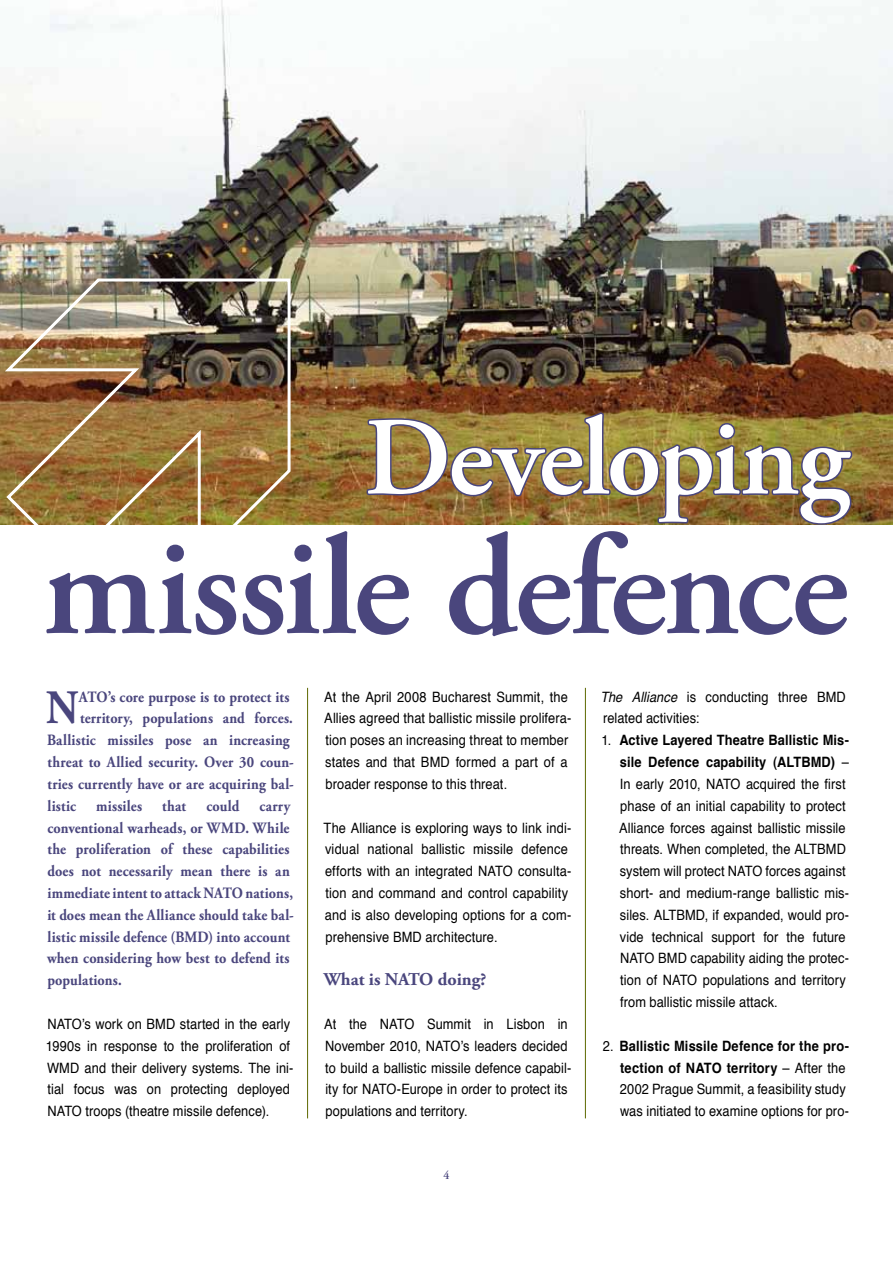
<style>
.page{position:relative;width:893px;height:1263px;background:#fff}
.page>*{position:absolute;margin:0;border:0;box-sizing:border-box;transform-origin:0 0}
.t1{font:600 142.2px "Adobe Garamond Pro";letter-spacing:-.02em;color:#4a467d}
.t2{font:600 111px "Adobe Garamond Pro";letter-spacing:-.025em;color:#fff}
.t3{font:700 47.85px "Adobe Garamond Pro";color:#4a467d;scale:.9 1}
.t4{font:700 18px "Adobe Garamond Pro";color:#4a467d}
.t5{font:700 15.75px/21.8px "Adobe Garamond Pro";letter-spacing:.01em;color:#4a467d;scale:.9 1}
.t6{font:14.25px/21.8px "Helvetica";letter-spacing:.01em;color:#000;scale:.9 1}
.t7{font:600 12px "Adobe Garamond Pro";color:#4a467d}
.s1{font-style:italic}
.s2{font-weight:700}
</style>
<div class="page">
<img style="left:0;top:0;width:893px;height:524px">
<img style="left:1px;top:277px;width:292px;height:248px">
<img style="left:365px;top:411px;width:489px;height:114px">
<hr style="left:307px;top:688px;width:1px;height:430px;background:#5d6800">
<hr style="left:585px;top:688px;width:1px;height:430px;background:#5d6800">
<h2 class="t2" style="left:364px;top:394px;width:487px">Developing</h2>
<h1 class="t1" style="left:43px;top:506px;width:808px">missile defence</h1>
<h3 class="t3" style="left:46px;top:680px;width:37px">N</h3>
<p class="t5" style="left:79px;top:686px;width:236px">ATO’s core purpose is to protect its</p>
<p class="t5" style="left:80px;top:708px;width:238px">territory, populations and forces.</p>
<p class="t5" style="left:47px;top:730px;width:271px">Ballistic missiles pose an increasing</p>
<p class="t5" style="left:47px;top:751px;width:275px">threat to Allied security. Over 30 coun-</p>
<p class="t5" style="left:47px;top:773px;width:275px">tries currently have or are acquiring bal-</p>
<p class="t5" style="left:47px;top:795px;width:33px">listic</p>
<p class="t5" style="left:96px;top:795px;width:53px">missiles</p>
<p class="t5" style="left:162px;top:795px;width:28px">that</p>
<p class="t5" style="left:206px;top:795px;width:38px">could</p>
<p class="t5" style="left:47px;top:795px;width:276px;text-indent:212px">carry conventional warheads, or WMD. While the proliferation of these capabilities does not necessarily mean there is an immediate intent to attack NATO nations, it does mean the Alliance should take bal&shy;listic missile defence (BMD) into account when considering how best to defend its populations.</p>
<p class="t6" style="left:46px;top:1013px;width:277px">NATO’s work on BMD started in the early 1990s in response to the proliferation of WMD and their delivery systems. The ini&shy;tial focus was on protecting deployed NATO troops (theatre missile defence).</p>
<p class="t6" style="left:324px;top:686px;width:276px">At the April 2008 Bucharest Summit, the Allies agreed that ballistic missile prolifera&shy;tion poses an increasing threat to member states and that BMD formed a part of a broader response to this threat.</p>
<p class="t6" style="left:324px;top:817px;width:277px">The Alliance is exploring ways to link indi&shy;vidual national ballistic missile defence efforts with an integrated NATO consulta&shy;tion and command and control capability and is also developing options for a com&shy;prehensive BMD architecture.</p>
<p class="t4" style="left:324px;top:969px;width:164px">What is NATO doing?</p>
<p class="t6" style="left:324px;top:1013px;width:276px">At the NATO Summit in Lisbon in November 2010, NATO’s leaders decided to build a ballistic missile defence capabil&shy;ity for NATO-Europe in order to protect its populations and territory.</p>
<p class="t7" style="left:443px;top:1168px;width:8px">4</p>
<p class="t6" style="left:600px;top:686px;width:274px"><span class="s1">The Alliance</span> is conducting three BMD related activities:</p>
<p class="t6" style="left:619px;top:730px;width:257px;text-indent:-18px">1. <span class="s2">Active Layered Theatre Ballistic Mis&shy;sile Defence capability (ALTBMD)</span> – In early 2010, NATO acquired the first phase of an initial capability to protect Alliance forces against ballistic missile threats. When completed, the ALTBMD system will protect NATO forces against short- and medium-range ballistic mis&shy;siles. ALTBMD, if expanded, would pro&shy;vide technical support for the future NATO BMD capability aiding the protec&shy;tion of NATO populations and territory from ballistic missile attack.</p>
<p class="t6" style="left:620px;top:1035px;width:256px;text-indent:-17px">2. <span class="s2">Ballistic Missile Defence for the pro&shy;tection of NATO territory</span> – After the 2002 Prague Summit, a feasibility study was initiated to examine options for pro-</p>
</div>
